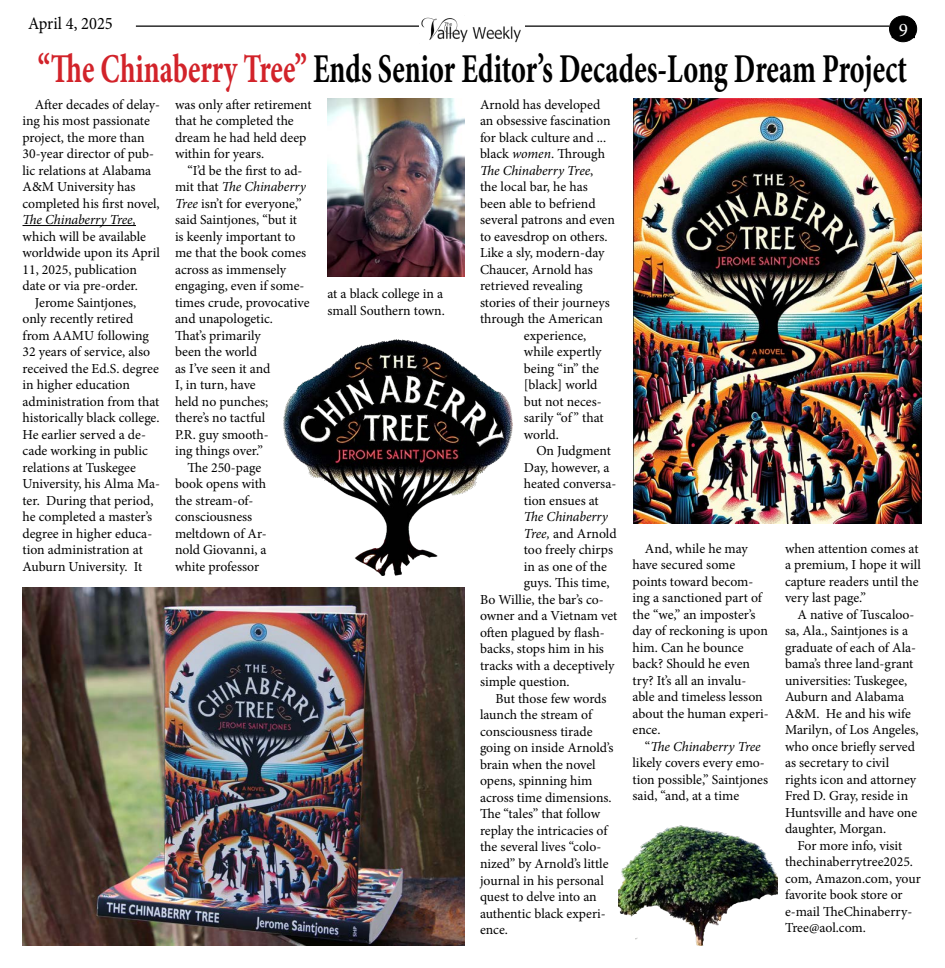
<style>
.page{position:relative;width:945px;height:968px;background:#fff}
.page>*{position:absolute;margin:0;border:0;box-sizing:border-box;transform-origin:0 0}
.t1{font:700 41px "Minion Pro";color:#000;scale:.69 1}
.t2{font:19.12px "Minion Pro";color:#fff}
.t3{font:17.5px "Minion Pro";color:#000;scale:.94 1}
.t4{font:13.75px/16.5px "Minion Pro";color:#000}
.t5{font:italic 13.75px "Minion Pro";letter-spacing:-.005em;color:#000}
.s1{color:#d2232a}
.s2{font-style:normal}
.s3{font-style:italic}
</style>
<div class="page">
<hr style="left:136px;top:26px;width:753px;height:1px;background:#000">
<div style="left:890px;top:16px;width:27px;height:26px;background:#000;border-radius:50%"></div>
<div style="left:889px;top:16px;width:28px;height:26px;border:1px solid #000;border-radius:50%"></div>
<img style="left:420px;top:17px;width:105px;height:26px">
<hr style="left:22px;top:225px;width:114px;height:1px;background:#000">
<img style="left:634px;top:98px;width:287px;height:425px">
<img style="left:22px;top:587px;width:443px;height:358px">
<img style="left:328px;top:98px;width:137px;height:179px">
<img style="left:283px;top:339px;width:230px;height:237px">
<img style="left:618px;top:825px;width:160px;height:120px">
<p class="t3" style="left:28px;top:11px;width:92px">April 4, 2025</p>
<h1 class="t1" style="left:38px;top:40px;width:1261px"><span class="s1">“The Chinaberry Tree”</span> Ends Senior Editor’s Decades-Long Dream Project</h1>
<p class="t4" style="left:22px;top:96px;width:139px;text-indent:12px">After decades of delay&shy;ing his most passionate project, the more than<br>30-year director of pub&shy;lic relations at Alabama<br>A&amp;M University has completed his first novel,</p>
<p class="t5" style="left:22px;top:210px;width:115px">The Chinaberry Tree,</p>
<p class="t4" style="left:22px;top:228px;width:125px">which will be available</p>
<p class="t4" style="left:22px;top:244px;width:139px">worldwide upon its April</p>
<p class="t4" style="left:22px;top:261px;width:116px">11, 2025, publication</p>
<p class="t4" style="left:22px;top:277px;width:117px">date or via pre-order.</p>
<p class="t4" style="left:35px;top:294px;width:103px">Jerome Saintjones,</p>
<p class="t4" style="left:22px;top:310px;width:112px">only recently retired</p>
<p class="t4" style="left:22px;top:327px;width:128px">from AAMU following</p>
<p class="t4" style="left:22px;top:343px;width:129px">32 years of service, also</p>
<p class="t4" style="left:22px;top:360px;width:138px">received the Ed.S. degree</p>
<p class="t4" style="left:22px;top:376px;width:109px">in higher education</p>
<p class="t4" style="left:22px;top:393px;width:138px">administration from that</p>
<p class="t4" style="left:22px;top:409px;width:139px">historically black college.</p>
<p class="t4" style="left:22px;top:426px;width:125px">He earlier served a de-</p>
<p class="t4" style="left:22px;top:442px;width:127px">cade working in public</p>
<p class="t4" style="left:22px;top:459px;width:115px">relations at Tuskegee</p>
<p class="t4" style="left:22px;top:475px;width:139px">University, his Alma Ma-</p>
<p class="t4" style="left:22px;top:492px;width:133px">ter. During that period,</p>
<p class="t4" style="left:22px;top:508px;width:131px">he completed a master’s</p>
<p class="t4" style="left:22px;top:525px;width:131px">degree in higher educa-</p>
<p class="t4" style="left:22px;top:541px;width:122px">tion administration at</p>
<p class="t4" style="left:22px;top:558px;width:121px">Auburn University. It</p>
<h2 class="t2" style="left:899px;top:17px;width:11px">9</h2>
<p class="t4" style="left:175px;top:96px;width:138px">was only after retirement that he completed the dream he had held deep within for years.</p>
<p class="t4" style="left:187px;top:162px;width:117px">“I’d be the first to ad-</p>
<p class="t5" style="left:175px;top:177px;width:132px"><span class="s2">mit that</span> The Chinaberry</p>
<p class="t4" style="left:175px;top:195px;width:128px"><span class="s3">Tree</span> isn’t for everyone,”</p>
<p class="t4" style="left:175px;top:211px;width:124px">said Saintjones, “but it</p>
<p class="t4" style="left:175px;top:228px;width:122px">is keenly important to</p>
<p class="t4" style="left:175px;top:244px;width:133px">me that the book comes</p>
<p class="t4" style="left:175px;top:261px;width:113px">across as immensely</p>
<p class="t4" style="left:175px;top:277px;width:131px">engaging, even if some-</p>
<p class="t4" style="left:175px;top:294px;width:136px">times crude, provocative</p>
<p class="t4" style="left:175px;top:310px;width:100px">and unapologetic.</p>
<p class="t4" style="left:175px;top:327px;width:87px">That’s primarily</p>
<p class="t4" style="left:175px;top:343px;width:83px">been the world</p>
<p class="t4" style="left:175px;top:360px;width:97px">as I’ve seen it and</p>
<p class="t4" style="left:175px;top:376px;width:82px">I, in turn, have</p>
<p class="t4" style="left:175px;top:393px;width:95px">held no punches;</p>
<p class="t4" style="left:175px;top:409px;width:92px">there’s no tactful</p>
<p class="t4" style="left:175px;top:426px;width:95px">P.R. guy smooth-</p>
<p class="t4" style="left:175px;top:442px;width:89px">ing things over.”</p>
<p class="t4" style="left:187px;top:459px;width:75px">The 250-page</p>
<p class="t4" style="left:175px;top:475px;width:93px">book opens with</p>
<p class="t4" style="left:175px;top:492px;width:80px">the stream-of-</p>
<p class="t4" style="left:175px;top:508px;width:79px">consciousness</p>
<p class="t4" style="left:175px;top:525px;width:93px">meltdown of Ar-</p>
<p class="t4" style="left:175px;top:541px;width:93px">nold Giovanni, a</p>
<p class="t4" style="left:175px;top:558px;width:86px">white professor</p>
<p class="t4" style="left:480px;top:96px;width:122px">Arnold has developed</p>
<p class="t4" style="left:480px;top:112px;width:132px">an obsessive fascination</p>
<p class="t4" style="left:480px;top:129px;width:128px">for black culture and ...</p>
<p class="t4" style="left:480px;top:145px;width:127px">black <span class="s3">women</span>. Through</p>
<p class="t5" style="left:480px;top:161px;width:115px">The Chinaberry Tree<span class="s2">,</span></p>
<p class="t4" style="left:480px;top:178px;width:109px">the local bar, he has</p>
<p class="t4" style="left:480px;top:195px;width:117px">been able to befriend</p>
<p class="t4" style="left:480px;top:211px;width:137px">several patrons and even</p>
<p class="t4" style="left:480px;top:228px;width:129px">to eavesdrop on others.</p>
<p class="t4" style="left:480px;top:244px;width:126px">Like a sly, modern-day</p>
<p class="t4" style="left:480px;top:261px;width:114px">Chaucer, Arnold has</p>
<p class="t4" style="left:480px;top:277px;width:104px">retrieved revealing</p>
<p class="t4" style="left:480px;top:294px;width:131px">stories of their journeys</p>
<p class="t4" style="left:480px;top:310px;width:124px">through the American</p>
<p class="t4" style="left:524px;top:327px;width:64px">experience,</p>
<p class="t4" style="left:524px;top:343px;width:79px">while expertly</p>
<p class="t4" style="left:524px;top:360px;width:77px">being “in” the</p>
<p class="t4" style="left:524px;top:376px;width:75px">[black] world</p>
<p class="t4" style="left:524px;top:393px;width:79px">but not neces-</p>
<p class="t4" style="left:524px;top:409px;width:81px">sarily “of ” that</p>
<p class="t4" style="left:524px;top:426px;width:36px">world.</p>
<p class="t4" style="left:536px;top:442px;width:76px">On Judgment</p>
<p class="t4" style="left:524px;top:459px;width:87px">Day, however, a</p>
<p class="t4" style="left:524px;top:475px;width:94px">heated conversa-</p>
<p class="t4" style="left:524px;top:492px;width:76px">tion ensues at</p>
<p class="t5" style="left:524px;top:507px;width:86px">The Chinaberry</p>
<p class="t4" style="left:524px;top:525px;width:94px"><span class="s3">Tree,</span> and Arnold</p>
<p class="t4" style="left:524px;top:541px;width:91px">too freely chirps</p>
<p class="t4" style="left:524px;top:558px;width:85px">in as one of the</p>
<p class="t4" style="left:524px;top:574px;width:87px">guys. This time,</p>
<p class="t4" style="left:480px;top:591px;width:125px">Bo Willie, the bar’s co-</p>
<p class="t4" style="left:480px;top:607px;width:139px">owner and a Vietnam vet</p>
<p class="t4" style="left:480px;top:624px;width:126px">often plagued by flash-</p>
<p class="t4" style="left:480px;top:640px;width:126px">backs, stops him in his</p>
<p class="t4" style="left:480px;top:657px;width:136px">tracks with a deceptively</p>
<p class="t4" style="left:480px;top:673px;width:91px">simple question.</p>
<p class="t4" style="left:496px;top:690px;width:112px">But those few words</p>
<p class="t4" style="left:480px;top:706px;width:114px">launch the stream of</p>
<p class="t4" style="left:480px;top:723px;width:114px">consciousness tirade</p>
<p class="t4" style="left:480px;top:739px;width:135px">going on inside Arnold’s</p>
<p class="t4" style="left:480px;top:756px;width:117px">brain when the novel</p>
<p class="t4" style="left:480px;top:772px;width:114px">opens, spinning him</p>
<p class="t4" style="left:480px;top:789px;width:133px">across time dimensions.</p>
<p class="t4" style="left:480px;top:805px;width:122px">The “tales” that follow</p>
<p class="t4" style="left:480px;top:822px;width:129px">replay the intricacies of</p>
<p class="t4" style="left:480px;top:838px;width:123px">the several lives “colo-</p>
<p class="t4" style="left:480px;top:855px;width:130px">nized” by Arnold’s little</p>
<p class="t4" style="left:480px;top:871px;width:125px">journal in his personal</p>
<p class="t4" style="left:480px;top:888px;width:118px">quest to delve into an</p>
<p class="t4" style="left:480px;top:904px;width:127px">authentic black experi-</p>
<p class="t4" style="left:480px;top:921px;width:30px">ence.</p>
<p class="t4" style="left:328px;top:285px;width:119px">at a black college in a small Southern town.</p>
<p class="t4" style="left:633px;top:540px;width:138px;text-indent:12px">And, while he may have secured some points toward becom&shy;ing a sanctioned part of the “we,” an imposter’s day of reckoning is upon him. Can he bounce back? Should he even try? It’s all an invalu&shy;able and timeless lesson about the human experi&shy;ence.</p>
<p class="t4" style="left:633px;top:738px;width:137px;text-indent:12px">“<span class="s3">The Chinaberry Tree </span>likely covers every emo&shy;tion possible,” Saintjones said, “and, at a time</p>
<p class="t4" style="left:785px;top:540px;width:137px">when attention comes at a premium, I hope it will capture readers until the very last page.”</p>
<p class="t4" style="left:785px;top:606px;width:135px;text-indent:12px">A native of Tuscaloo&shy;sa, Ala., Saintjones is a graduate of each of Ala&shy;bama’s three land-grant universities: Tuskegee,<br>Auburn and Alabama<br>A&amp;M. He and his wife<br>Marilyn, of Los Angeles, who once briefly served as secretary to civil rights icon and attorney<br>Fred D. Gray, reside in<br>Huntsville and have one daughter, Morgan.</p>
<p class="t4" style="left:785px;top:837px;width:137px;text-indent:12px">For more info, visit thechinaberrytree2025. com, Amazon.com, your favorite book store or e-mail TheChinaberry-<br>Tree@aol.com.</p>
</div>
